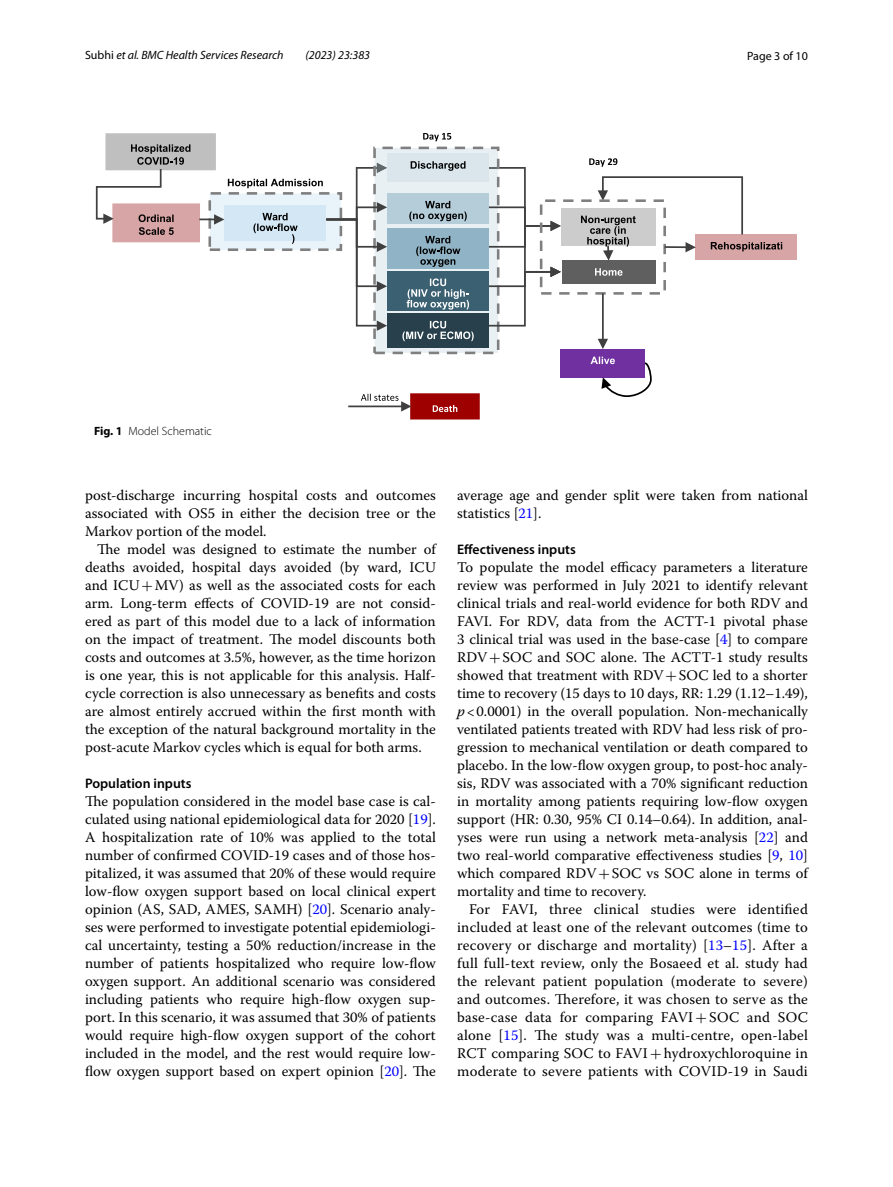
<style>
.page{position:relative;width:893px;height:1187px;background:#fff}
.page>*{position:absolute;margin:0;border:0;box-sizing:border-box;transform-origin:0 0}
.t1{font:14.7px/18px "Warnock Pro";color:#000;text-align:justify}
.t2{font:600 13.8px "Myriad Pro";color:#000}
.t3{font:italic 12px "Myriad Pro";color:#000}
.t4{font:300 12px "Myriad Pro";color:#000}
.t5{font:12px "Myriad Pro";color:#000}
.s1{font-style:normal}
.s2{font-weight:700}
.s3{font-family:"MTSY"}
.s4{color:#00f}
.s5{font-style:italic}
</style>
<div class="page">
<div style="left:411px;top:394px;width:67px;height:24px;background:#9e0000"></div>
<div style="left:410px;top:393px;width:70px;height:26px;border:3px solid #9e0000"></div>
<svg style="left:433px;top:405px;width:24px;height:7px"></svg>
<hr style="left:348px;top:405px;width:55px;height:2px;background:#3f3f3f">
<svg style="left:361px;top:393px;width:50px;height:18px"></svg>
<div style="left:107px;top:134px;width:108px;height:35px;background:#bfbfbf"></div>
<div style="left:105px;top:133px;width:111px;height:37px;border:3px solid #bfbfbf"></div>
<div style="left:112px;top:203px;width:88px;height:39px;background:#d7a5a5"></div>
<svg style="left:96px;top:144px;width:94px;height:91px"></svg>
<svg style="left:423px;top:133px;width:28px;height:8px"></svg>
<div style="left:696px;top:234px;width:101px;height:26px;background:#d7a5a5"></div>
<div style="left:562px;top:261px;width:93px;height:23px;background:#5f5f5f"></div>
<svg style="left:595px;top:268px;width:27px;height:8px"></svg>
<div style="left:561px;top:208px;width:94px;height:38px;background:#ccc"></div>
<div style="left:540px;top:199px;width:126px;height:96px;border:3px dashed #7f7f7f"></div>
<svg style="left:581px;top:176px;width:201px;height:85px"></svg>
<div style="left:561px;top:349px;width:84px;height:28px;background:#7030a0"></div>
<hr style="left:602px;top:293px;width:2px;height:47px;background:#3f3f3f">
<svg style="left:598px;top:339px;width:10px;height:10px"></svg>
<svg style="left:590px;top:356px;width:62px;height:41px"></svg>
<svg style="left:589px;top:158px;width:28px;height:9px"></svg>
<svg style="left:199px;top:148px;width:362px;height:205px"></svg>
<p class="t3" style="left:85px;top:48px;width:200px"><span class="s1">Subhi</span> et al. BMC Health Services Research</p>
<p class="t3" style="left:305px;top:48px;width:66px">(2023) 23:383</p>
<p class="t5" style="left:747px;top:48px;width:62px">Page 3 of 10</p>
<p class="t4" style="left:94px;top:424px;width:119px"><span class="s2">Fig. 1</span> Model Schematic</p>
<p class="t1" style="left:85px;top:486px;width:352px">post-discharge incurring hospital costs and outcomes associated with OS5 in either the decision tree or the Markov portion of the model.</p>
<p class="t1" style="left:85px;top:540px;width:352px;text-indent:12px">The model was designed to estimate the number of deaths avoided, hospital days avoided (by ward, ICU and ICU<span class="s3">+</span>MV) as well as the associated costs for each arm. Long-term effects of COVID-19 are not consid&shy;ered as part of this model due to a lack of information on the impact of treatment. The model discounts both costs and outcomes at 3.5%, however, as the time horizon is one year, this is not applicable for this analysis. Half&shy;cycle correction is also unnecessary as benefits and costs are almost entirely accrued within the first month with the exception of the natural background mortality in the post-acute Markov cycles which is equal for both arms.</p>
<p class="t2" style="left:85px;top:774px;width:108px">Population inputs</p>
<p class="t1" style="left:85px;top:792px;width:352px">The population considered in the model base case is cal&shy;culated using national epidemiological data for 2020 [<span class="s4">19</span>].<br>A hospitalization rate of 10% was applied to the total number of confirmed COVID-19 cases and of those hos&shy;pitalized, it was assumed that 20% of these would require low-flow oxygen support based on local clinical expert opinion (AS, SAD, AMES, SAMH) [<span class="s4">20</span>]. Scenario analy&shy;ses were performed to investigate potential epidemiologi&shy;cal uncertainty, testing a 50% reduction/increase in the number of patients hospitalized who require low-flow oxygen support. An additional scenario was considered including patients who require high-flow oxygen sup&shy;port. In this scenario, it was assumed that 30% of patients would require high-flow oxygen support of the cohort included in the model, and the rest would require low&shy;flow oxygen support based on expert opinion [<span class="s4">20</span>]. The</p>
<p class="t1" style="left:457px;top:486px;width:352px">average age and gender split were taken from national statistics [<span class="s4">21</span>].</p>
<p class="t2" style="left:457px;top:540px;width:120px">Effectiveness inputs</p>
<p class="t1" style="left:457px;top:558px;width:352px">To populate the model efficacy parameters a literature review was performed in July 2021 to identify relevant clinical trials and real-world evidence for both RDV and FAVI. For RDV, data from the ACTT-1 pivotal phase 3 clinical trial was used in the base-case [<span class="s4">4</span>] to compare RDV<span class="s3">+</span>SOC and SOC alone. The ACTT-1 study results showed that treatment with RDV<span class="s3">+</span>SOC led to a shorter time to recovery (15 days to 10 days, RR: 1.29 (1.12–1.49), <span class="s5">p</span>&lt;0.0001) in the overall population. Non-mechanically ventilated patients treated with RDV had less risk of pro&shy;gression to mechanical ventilation or death compared to placebo. In the low-flow oxygen group, to post-hoc analy&shy;sis, RDV was associated with a 70% significant reduction in mortality among patients requiring low-flow oxygen support (HR: 0.30, 95% CI 0.14–0.64). In addition, anal&shy;yses were run using a network meta-analysis [<span class="s4">22</span>] and two real-world comparative effectiveness studies [<span class="s4">9</span>, <span class="s4">10</span>] which compared RDV<span class="s3">+</span>SOC vs SOC alone in terms of mortality and time to recovery.</p>
<p class="t1" style="left:457px;top:900px;width:352px;text-indent:12px">For FAVI, three clinical studies were identified included at least one of the relevant outcomes (time to recovery or discharge and mortality) [<span class="s4">13</span>–<span class="s4">15</span>]. After a full full-text review, only the Bosaeed et al. study had the relevant patient population (moderate to severe) and outcomes. Therefore, it was chosen to serve as the base-case data for comparing FAVI<span class="s3">+</span>SOC and SOC alone [<span class="s4">15</span>]. The study was a multi-centre, open-label RCT comparing SOC to FAVI<span class="s3">+</span>hydroxychloroquine in moderate to severe patients with COVID-19 in Saudi</p>
</div>
